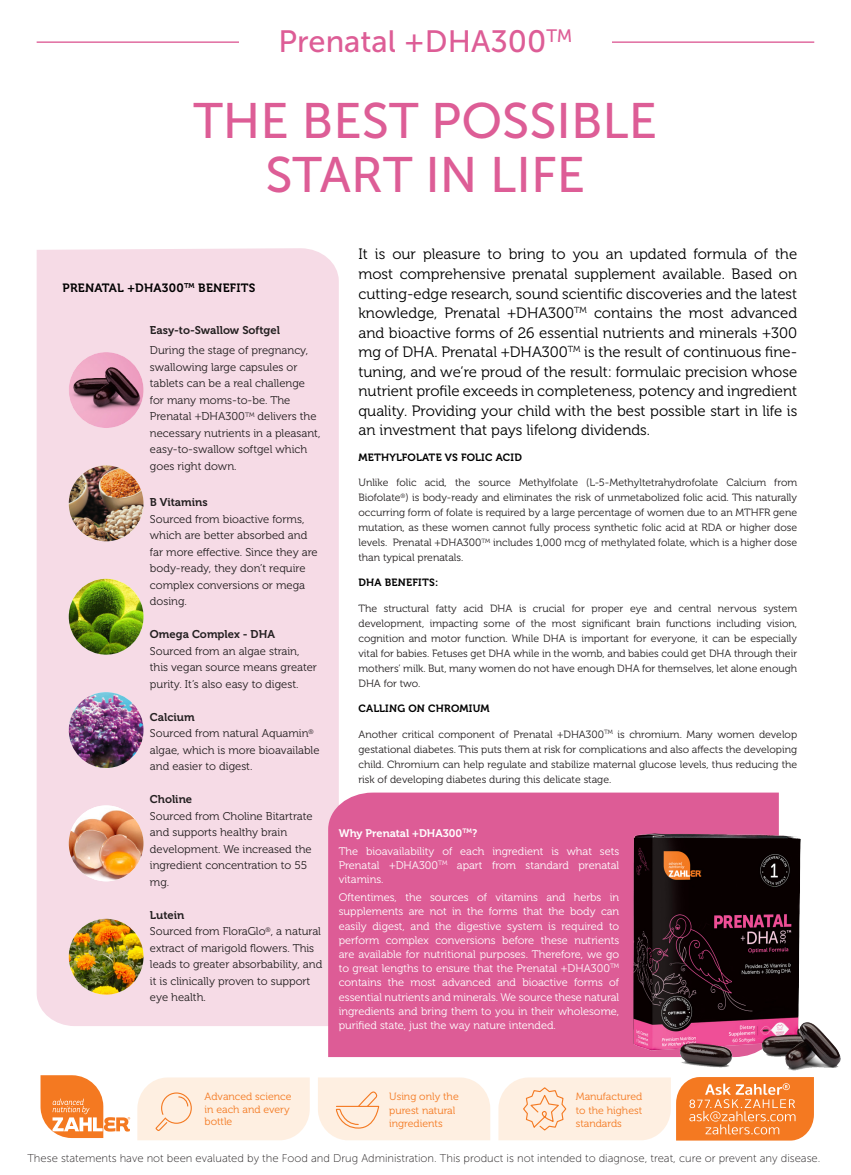
<style>
.page{position:relative;width:851px;height:1175px;background:#fff}
.page>*{position:absolute;margin:0;border:0;box-sizing:border-box;transform-origin:0 0}
.t1{font:49.65px/53.6px "Museo Sans 500";color:#dd5d96;text-align:center}
.t2{font:30.75px "Museo Sans 500";color:#dd5d96}
.t3{font:15px/19.5px "Museo 300";color:#000;text-align:justify}
.t4{font:12px "Museo 700";letter-spacing:.02em;color:#000}
.t5{font:11.25px/16.5px "Museo 300";color:#231f20}
.t6{font:11.25px "Museo Sans 100";color:#231f20}
.t7{font:11.25px "Museo 700";color:#231f20}
.t8{font:10.95px/14.2px "Museo 300";color:#fff;text-align:justify}
.t9{font:10.95px "Museo 700";color:#fff}
.t10{font:10.5px/15px "Museo 300";color:#231f20;text-align:justify}
.t11{font:10.5px/13.5px "Museo 300";color:#f47921}
.t12{font:10.5px "Museo 700";letter-spacing:.02em;color:#000}
.s1{font-family:"Museo 700"}
</style>
<div class="page">
<hr style="left:37px;top:41px;width:777px;height:2px;background:#dd5c96">
<div style="left:239px;top:29px;width:372px;height:25px;background:#fff"></div>
<div style="left:37px;top:248px;width:302px;height:778px;background:#f6dbe6"></div>
<img style="left:69px;top:352px;width:74px;height:76px">
<img style="left:69px;top:579px;width:74px;height:75px">
<img style="left:69px;top:805px;width:74px;height:76px">
<img style="left:69px;top:465px;width:74px;height:76px">
<div style="left:328px;top:792px;width:450px;height:265px;background:#dd5c96"></div>
<img style="left:69px;top:692px;width:74px;height:76px">
<img style="left:69px;top:918px;width:74px;height:76px">
<svg style="left:41px;top:1075px;width:89px;height:63px"></svg>
<svg style="left:318px;top:1077px;width:172px;height:63px;background:#fdedde"></svg>
<svg style="left:137px;top:1077px;width:173px;height:63px;background:#fdeedf"></svg>
<svg style="left:498px;top:1077px;width:172px;height:63px;background:#fdecdd"></svg>
<svg style="left:676px;top:1082px;width:137px;height:58px;background:#f58c40"></svg>
<img style="left:583px;top:815px;width:258px;height:267px">
<p class="t2" style="left:278px;top:25px;width:295px">Prenatal +DHA300<sup>TM</sup></p>
<p class="t1" style="left:193px;top:94px;width:465px">THE BEST POSSIBLE<br>START IN LIFE</p>
<p class="t4" style="left:62px;top:281px;width:194px">PRENATAL +DHA300<sup>TM</sup> BENEFITS</p>
<p class="t7" style="left:150px;top:324px;width:131px">Easy-to-Swallow Softgel</p>
<p class="t5" style="left:150px;top:342px;width:172px">During the stage of pregnancy, swallowing large capsules or tablets can be a real challenge for many moms-to-be. The<br>Prenatal +DHA300<sup>TM</sup> delivers the necessary nutrients in a pleasant, easy-to-swallow softgel which goes right down.</p>
<p class="t5" style="left:150px;top:494px;width:169px"><span class="s1">B Vitamins<br></span>Sourced from bioactive forms, which are better absorbed and far more effective. Since they are body-ready, they don’t require complex conversions or mega dosing.</p>
<p class="t5" style="left:150px;top:626px;width:169px"><span class="s1">Omega Complex - DHA<br></span>Sourced from an algae strain, this vegan source means greater purity. It’s also easy to digest.</p>
<p class="t5" style="left:150px;top:709px;width:171px"><span class="s1">Calcium<br></span>Sourced from natural Aquamin<sup>® </sup>algae, which is more bioavailable and easier to digest.</p>
<p class="t5" style="left:150px;top:791px;width:164px"><span class="s1">Choline<br></span>Sourced from Choline Bitartrate and supports healthy brain development. We increased the ingredient concentration to 55 mg.</p>
<p class="t5" style="left:150px;top:907px;width:174px"><span class="s1">Lutein<br></span>Sourced from FloraGlo<sup>®</sup>, a natural extract of marigold flowers. This leads to greater absorbability, and it is clinically proven to support eye health.</p>
<p class="t3" style="left:358px;top:245px;width:440px">It is our pleasure to bring to you an updated formula of the most comprehensive prenatal supplement available. Based on cutting-edge research, sound scientific discoveries and the latest knowledge, Prenatal +DHA300<sup>TM</sup> contains the most advanced and bioactive forms of 26 essential nutrients and minerals +300 mg of DHA. Prenatal +DHA300<sup>TM</sup> is the result of continuous fine&shy;tuning, and we’re proud of the result: formulaic precision whose nutrient profile exceeds in completeness, potency and ingredient quality. Providing your child with the best possible start in life is an investment that pays lifelong dividends.</p>
<p class="t12" style="left:358px;top:451px;width:165px">METHYLFOLATE VS FOLIC ACID</p>
<p class="t10" style="left:358px;top:475px;width:440px">Unlike folic acid, the source Methylfolate (L-5-Methyltetrahydrofolate Calcium from Biofolate<sup>®</sup>) is body-ready and eliminates the risk of unmetabolized folic acid. This naturally occurring form of folate is required by a large percentage of women due to an MTHFR gene mutation, as these women cannot fully process synthetic folic acid at RDA or higher dose levels. Prenatal +DHA300<sup>TM</sup> includes 1,000 mcg of methylated folate, which is a higher dose than typical prenatals.</p>
<p class="t12" style="left:358px;top:577px;width:81px">DHA BENEFITS:</p>
<p class="t10" style="left:358px;top:601px;width:440px">The structural fatty acid DHA is crucial for proper eye and central nervous system development, impacting some of the most significant brain functions including vision, cognition and motor function. While DHA is important for everyone, it can be especially vital for babies. Fetuses get DHA while in the womb, and babies could get DHA through their mothers’ milk. But, many women do not have enough DHA for themselves, let alone enough DHA for two.</p>
<p class="t12" style="left:358px;top:703px;width:133px">CALLING ON CHROMIUM</p>
<p class="t10" style="left:358px;top:727px;width:440px">Another critical component of Prenatal +DHA300<sup>TM</sup> is chromium. Many women develop gestational diabetes. This puts them at risk for complications and also affects the developing child. Chromium can help regulate and stabilize maternal glucose levels, thus reducing the risk of developing diabetes during this delicate stage.</p>
<p class="t9" style="left:339px;top:827px;width:140px">Why Prenatal +DHA300<sup>TM</sup>?</p>
<p class="t8" style="left:339px;top:844px;width:282px">The bioavailability of each ingredient is what sets Prenatal +DHA300<sup>TM</sup> apart from standard prenatal vitamins.</p>
<p class="t8" style="left:339px;top:890px;width:282px">Oftentimes, the sources of vitamins and herbs in supplements are not in the forms that the body can easily digest, and the digestive system is required to perform complex conversions before these nutrients are available for nutritional purposes. Therefore, we go to great lengths to ensure that the Prenatal +DHA300<sup>TM </sup>contains the most advanced and bioactive forms of essential nutrients and minerals. We source these natural ingredients and bring them to you in their wholesome, purified state, just the way nature intended.</p>
<p class="t11" style="left:389px;top:1090px;width:71px">Using only the purest natural ingredients</p>
<p class="t11" style="left:575px;top:1090px;width:68px;text-align:justify">Manufactured to the highest standards</p>
<p class="t11" style="left:204px;top:1090px;width:88px;line-height:12.3px">Advanced science in each and every bottle</p>
<p class="t6" style="left:27px;top:1152px;width:794px">These statements have not been evaluated by the Food and Drug Administration. This product is not intended to diagnose, treat, cure or prevent any disease.</p>
</div>
